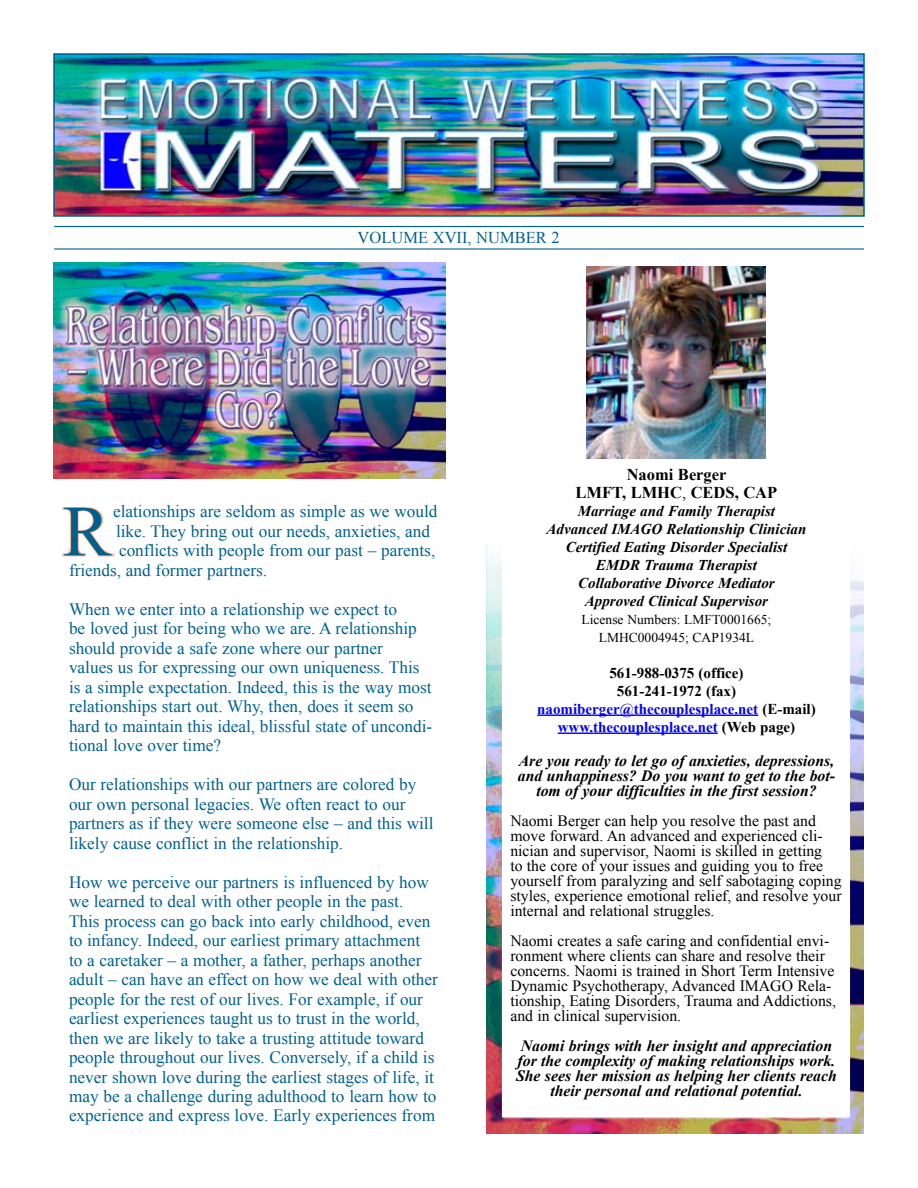
<style>
.page{position:relative;width:918px;height:1188px;background:#fff}
.page>*{position:absolute;margin:0;border:0;box-sizing:border-box;transform-origin:0 0}
.t1{font:17.25px/19.5px "Times New Roman";color:#00608c}
.t2{font:700 16.5px/18px "Times New Roman";color:#000;text-align:center}
.t3{font:16.5px "Times New Roman";color:#00608c}
.t4{font:15.75px/15px "Times New Roman";color:#000}
.t5{font:italic 700 15.75px/15px "Times New Roman";color:#000;text-align:center}
.t6{font:italic 700 15px/18px "Times New Roman";color:#000;text-align:center}
.t7{font:700 15px/18px "Times New Roman";color:#000;text-align:center}
.t8{font:13.5px/18px "Times New Roman";color:#000;text-align:center}
.s1{font-weight:400}
.s2{color:#00f}
</style>
<div class="page">
<img style="left:54px;top:262px;width:392px;height:216px">
<img style="left:486px;top:544px;width:378px;height:589px">
<img style="left:56px;top:56px;width:806px;height:158px">
<div style="left:53px;top:53px;width:812px;height:164px;border:2px solid #00608c"></div>
<div style="left:503px;top:461px;width:347px;height:655px;background:#fff"></div>
<hr style="left:537px;top:715px;width:221px;height:1px;background:#00f">
<hr style="left:558px;top:733px;width:35px;height:1px;background:#00f">
<hr style="left:593px;top:733px;width:125px;height:1px;background:#00f">
<img style="left:586px;top:267px;width:180px;height:192px">
<hr style="left:54px;top:226px;width:810px;height:1px;background:#00608c">
<hr style="left:54px;top:248px;width:810px;height:2px;background:#00608c">
<svg style="left:63px;top:507px;width:51px;height:49px"></svg>
<p class="t3" style="left:358px;top:227px;width:203px">VOLUME XVII, NUMBER 2</p>
<p class="t1" style="left:113px;top:501px;width:326px">elationships are seldom as simple as we would</p>
<p class="t1" style="left:116px;top:521px;width:316px">like. They bring out our needs, anxieties, and</p>
<p class="t1" style="left:119px;top:540px;width:318px">conflicts with people from our past – parents,</p>
<p class="t1" style="left:69px;top:560px;width:200px">friends, and former partners.</p>
<p class="t1" style="left:69px;top:599px;width:365px">When we enter into a relationship we expect to<br>be loved just for being who we are. A relationship should provide a safe zone where our partner<br>values us for expressing our own uniqueness. This is a simple expectation. Indeed, this is the way most relationships start out. Why, then, does it seem so hard to maintain this ideal, blissful state of uncondi&shy;tional love over time?</p>
<p class="t1" style="left:69px;top:774px;width:366px">Our relationships with our partners are colored by our own personal legacies. We often react to our partners as if they were someone else – and this will likely cause conflict in the relationship.</p>
<p class="t1" style="left:69px;top:872px;width:370px">How we perceive our partners is influenced by how we learned to deal with other people in the past.<br>This process can go back into early childhood, even to infancy. Indeed, our earliest primary attachment<br>to a caretaker – a mother, a father, perhaps another adult – can have an effect on how we deal with other people for the rest of our lives. For example, if our earliest experiences taught us to trust in the world, then we are likely to take a trusting attitude toward people throughout our lives. Conversely, if a child is never shown love during the earliest stages of life, it may be a challenge during adulthood to learn how to experience and express love. Early experiences from</p>
<p class="t2" style="left:576px;top:465px;width:203px">Naomi Berger<br>LMFT, LMHC<span class="s1">,</span> CEDS, CAP</p>
<p class="t6" style="left:547px;top:501px;width:261px">Marriage and Family Therapist<br>Advanced IMAGO Relationship Clinician<br>Certified Eating Disorder Specialist<br>EMDR Trauma Therapist<br>Collaborative Divorce Mediator<br>Approved Clinical Supervisor</p>
<p class="t8" style="left:582px;top:610px;width:191px">License Numbers: LMFT0001665;<br>LMHC0004945; CAP1934L</p>
<p class="t7" style="left:537px;top:663px;width:280px">561-988-0375 (office)<br>561-241-1972 (fax) <span class="s2">naomiberger@thecouplesplace.net</span> (E-mail) <span class="s2">www.thecouplesplace.net</span> (Web page)</p>
<p class="t5" style="left:518px;top:752px;width:319px">Are you ready to let go of anxieties, depressions, and unhappiness? Do you want to get to the bot&shy;tom of your difficulties in the first session?</p>
<p class="t4" style="left:510px;top:813px;width:333px">Naomi Berger can help you resolve the past and move forward. An advanced and experienced cli&shy;nician and supervisor, Naomi is skilled in getting<br>to the core of your issues and guiding you to free yourself from paralyzing and self sabotaging coping styles, experience emotional relief, and resolve your internal and relational struggles.</p>
<p class="t4" style="left:510px;top:933px;width:327px">Naomi creates a safe caring and confidential envi&shy;ronment where clients can share and resolve their concerns. Naomi is trained in Short Term Intensive Dynamic Psychotherapy, Advanced IMAGO Rela&shy;tionship, Eating Disorders, Trauma and Addictions, and in clinical supervision.</p>
<p class="t5" style="left:516px;top:1037px;width:322px">Naomi brings with her insight and appreciation for the complexity of making relationships work.<br>She sees her mission as helping her clients reach their personal and relational potential.</p>
</div>
